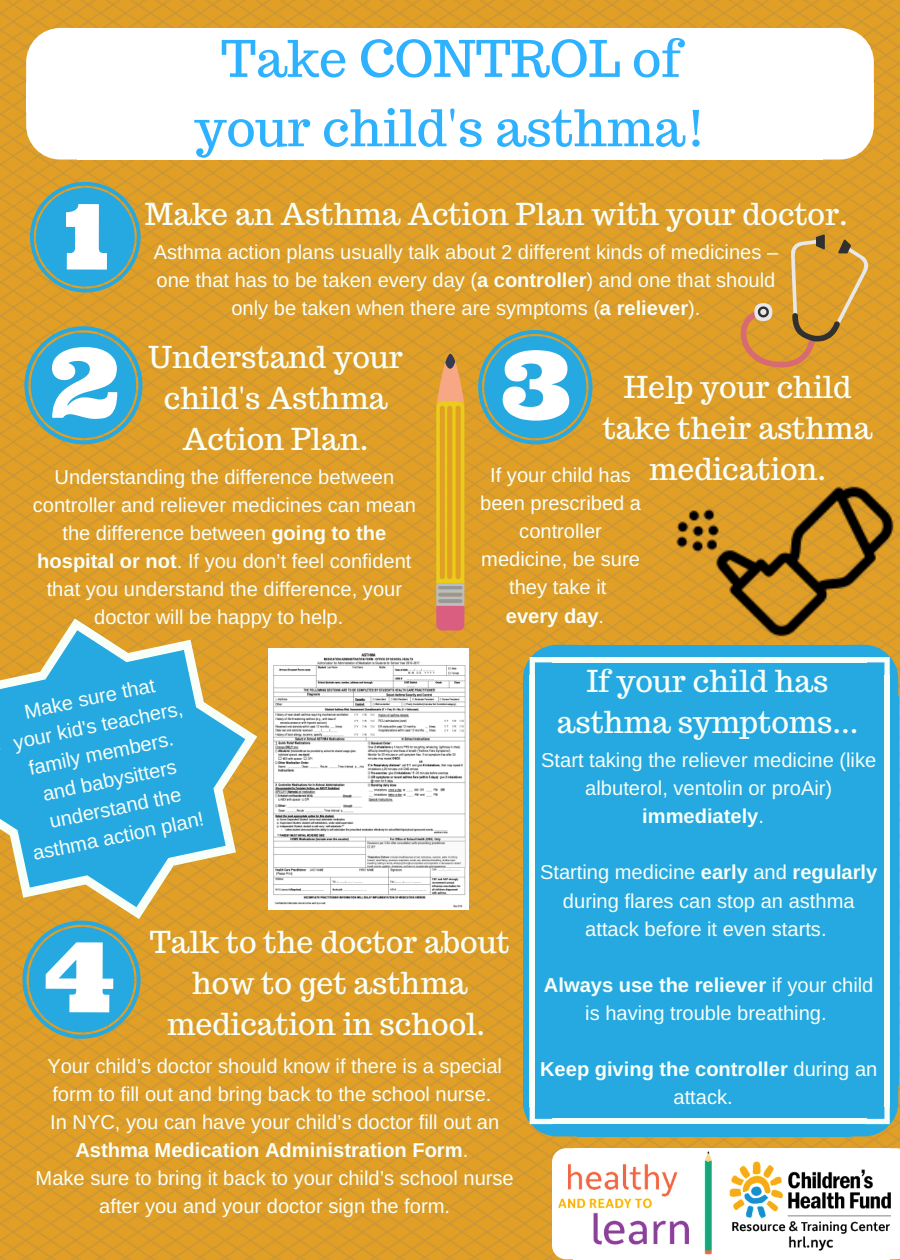
<style>
.page{position:relative;width:900px;height:1260px;background:#fff}
.page>*{position:absolute;margin:0;border:0;box-sizing:border-box;transform-origin:0 0}
.t1{font:50.25px/69.5px "Trocchi";color:#2eb2ff;text-align:center}
.t2{font:30.25px/41.2px "Trocchi";color:#f8fff9;text-align:center}
.t3{font:20px/28px "Arimo";color:#f8fff9;text-align:center}
.t4{font:700 20px/28px "Arimo";color:#f8fff9;text-align:center}
.s1{font-weight:700}
.s2{font-weight:400}
</style>
<div class="page">
<img style="left:0;top:0;width:900px;height:1260px">
<svg style="left:823px;top:28px;width:51px;height:55px"></svg>
<div style="left:821px;top:83px;width:53px;height:29px;background:#fff"></div>
<div style="left:77px;top:83px;width:746px;height:29px;background:#fff"></div>
<div style="left:77px;top:28px;width:746px;height:56px;background:#fff"></div>
<svg style="left:26px;top:28px;width:51px;height:55px"></svg>
<div style="left:26px;top:83px;width:53px;height:29px;background:#fff"></div>
<div style="left:77px;top:110px;width:746px;height:50px;background:#fff"></div>
<svg style="left:26px;top:112px;width:51px;height:48px"></svg>
<svg style="left:823px;top:112px;width:51px;height:48px"></svg>
<svg style="left:889px;top:1148px;width:11px;height:23px"></svg>
<div style="left:889px;top:1171px;width:11px;height:69px;background:#fff"></div>
<div style="left:573px;top:1148px;width:316px;height:23px;background:#fff"></div>
<svg style="left:552px;top:1148px;width:21px;height:23px"></svg>
<div style="left:552px;top:1171px;width:22px;height:69px;background:#fff"></div>
<div style="left:573px;top:1239px;width:316px;height:20px;background:#fff"></div>
<svg style="left:552px;top:1240px;width:21px;height:19px"></svg>
<svg style="left:889px;top:1240px;width:11px;height:19px"></svg>
<div style="left:577px;top:645px;width:274px;height:53px;background:#26a9e0"></div>
<div style="left:577px;top:696px;width:274px;height:389px;background:#26a9e0"></div>
<div style="left:523px;top:696px;width:56px;height:389px;background:#26a9e0"></div>
<div style="left:577px;top:1084px;width:274px;height:52px;background:#26a9e0"></div>
<div style="left:849px;top:696px;width:49px;height:389px;background:#26a9e0"></div>
<svg style="left:436px;top:354px;width:28px;height:277px;background:#dea73d"></svg>
<img style="left:559px;top:1151px;width:332px;height:103px">
<svg style="left:741px;top:234px;width:127px;height:134px;background:#d59a35"></svg>
<svg style="left:30px;top:182px;width:111px;height:110px"></svg>
<svg style="left:24px;top:326px;width:118px;height:118px"></svg>
<svg style="left:0;top:586px;width:289px;height:363px;background:#88aa8f"></svg>
<svg style="left:478px;top:330px;width:114px;height:114px"></svg>
<svg style="left:523px;top:645px;width:56px;height:53px;background:#48afd1"></svg>
<div style="left:530px;top:675px;width:5px;height:432px;background:#f8fff9"></div>
<svg style="left:523px;top:1084px;width:56px;height:52px"></svg>
<div style="left:552px;top:1119px;width:314px;height:5px;background:#f8fff9"></div>
<svg style="left:849px;top:1085px;width:49px;height:51px;background:#51b2d1"></svg>
<div style="left:884px;top:675px;width:6px;height:432px;background:#f8fff9"></div>
<div style="left:552px;top:657px;width:314px;height:5px;background:#f8fff9"></div>
<img style="left:626px;top:403px;width:274px;height:317px">
<svg style="left:23px;top:921px;width:118px;height:118px"></svg>
<img style="left:268px;top:649px;width:201px;height:260px">
<h1 class="t1" style="left:195px;top:24px;width:513px">Take CONTROL of your child's asthma!</h1>
<h2 class="t2" style="left:145px;top:193px;width:704px">Make an Asthma Action Plan with your doctor.</h2>
<p class="t3" style="left:154px;top:238px;width:626px">Asthma action plans usually talk about 2 different kinds of medicines – one that has to be taken every day (<span class="s1">a controller</span>) and one that should only be taken when there are symptoms (<span class="s1">a reliever</span>).</p>
<h2 class="t2" style="left:149px;top:336px;width:256px">Understand your child's Asthma<br>Action Plan.</h2>
<h2 class="t2" style="left:603px;top:366px;width:271px">Help your child take their asthma medication.</h2>
<p class="t3" style="left:480px;top:461px;width:162px">If your child has been prescribed a controller medicine, be sure they take it<br><span class="s1">every day</span>.</p>
<p class="t3" style="left:33px;top:463px;width:385px">Understanding the difference between controller and reliever medicines can mean the difference between <span class="s1">going to the hospital or not</span>. If you don’t feel confident that you understand the difference, your doctor will be happy to help.</p>
<p class="t3" style="left:1px;top:703px;width:178px;rotate:-12deg">Make sure that your kid's teachers, family members. and babysitters understand the asthma action plan!</p>
<h2 class="t2" style="left:150px;top:921px;width:362px">Talk to the doctor about how to get asthma medication in school.</h2>
<p class="t3" style="left:36px;top:1052px;width:480px">Your child’s doctor should know if there is a special form to fill out and bring back to the school nurse.<br>In NYC, you can have your child’s doctor fill out an <span class="s1">Asthma Medication Administration Form</span>.<br>Make sure to bring it back to your child’s school nurse after you and your doctor sign the form.</p>
<h2 class="t2" style="left:557px;top:660px;width:303px">If your child has asthma symptoms...</h2>
<p class="t3" style="left:541px;top:746px;width:337px">Start taking the reliever medicine (like albuterol, ventolin or proAir) <span class="s1">immediately</span>.</p>
<p class="t3" style="left:540px;top:858px;width:339px">Starting medicine <span class="s1">early</span> and <span class="s1">regularly </span>during flares can stop an asthma attack before it even starts.</p>
<p class="t3" style="left:544px;top:971px;width:331px"><span class="s1">Always use the reliever</span> if your child is having trouble breathing.</p>
<p class="t4" style="left:540px;top:1055px;width:339px">Keep giving the controller <span class="s2">during an attack.</span></p>
</div>
